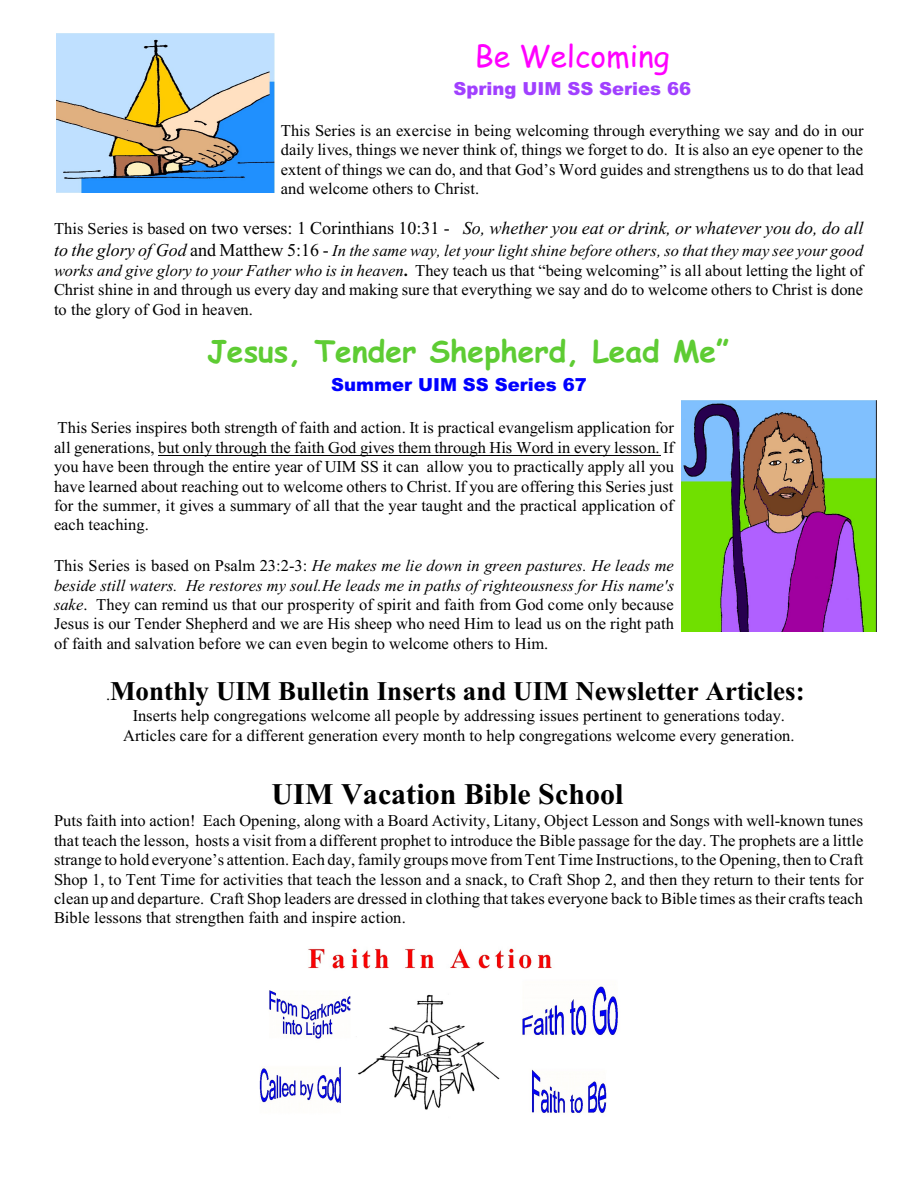
<style>
.page{position:relative;width:918px;height:1188px;background:#fff}
.page>*{position:absolute;margin:0;border:0;box-sizing:border-box;transform-origin:0 0}
.t1{font:700 30px "Comic Sans MS";color:#5ecc33}
.t2{font:700 30px "Times New Roman";color:#000}
.t3{font:30px "Comic Sans MS";color:#f0f}
.t4{font:700 27px "Times New Roman";color:#000}
.t5{font:italic 18px "Times New Roman";color:#000}
.t6{font:900 18px "Arial";color:#a140ff}
.t7{font:900 18px "Arial";color:#00f}
.t8{font:16.5px/19.5px "Times New Roman";color:#000;text-align:justify}
.s1{font-style:normal;font-size:16.5px}
.s2{font-style:normal}
.s3{font-style:italic;font-size:18px}
.s4{font-size:18px}
.s5{font-style:italic}
.s6{font-weight:700}
.s7{font-weight:400;font-size:16.5px}
</style>
<div class="page">
<hr style="left:158px;top:455px;width:502px;height:1px;background:#000">
<img style="left:57px;top:33px;width:217px;height:160px">
<img style="left:681px;top:400px;width:196px;height:231px">
<img style="left:259px;top:948px;width:359px;height:165px">
<h1 class="t3" style="left:475px;top:43px;width:197px">Be Welcoming</h1>
<p class="t6" style="left:454px;top:82px;width:239px">Spring UIM SS Series 66</p>
<p class="t8" style="left:281px;top:122px;width:584px">This Series is an exercise in being welcoming through everything we say and do in our daily lives, things we never think of, things we forget to do. It is also an eye opener to the extent of things we can do, and that God’s Word guides and strengthens us to do that lead and welcome others to Christ.</p>
<p class="t5" style="left:54px;top:222px;width:811px"><span class="s1">This Series is based</span> <span class="s2">on two verses: 1 Corinthians 10:31 -</span> So, whether you eat or drink, or whatever you do, do all</p>
<p class="t8" style="left:54px;top:242px;width:811px"><span class="s3">to the glory of God</span> <span class="s4">and Matthew 5:16 -</span> <span class="s5">In the same way, let your light shine before others, so that they may see your good works and give glory to your Father who is in heaven</span><span class="s6">.</span> They teach us that “being welcoming” is all about letting the light of Christ shine in and through us every day and making sure that everything we say and do to welcome others to Christ is done to the glory of God in heaven.</p>
<h1 class="t1" style="left:207px;top:338px;width:524px">Jesus, Tender Shepherd, Lead Me”</h1>
<p class="t7" style="left:331px;top:378px;width:257px">Summer UIM SS Series 67</p>
<p class="t8" style="left:54px;top:420px;width:622px">This Series inspires both strength of faith and action. It is practical evangelism application for all generations, but only through the faith God gives them through His Word in every lesson. If you have been through the entire year of UIM SS it can allow you to practically apply all you have learned about reaching out to welcome others to Christ. If you are offering this Series just for the summer, it gives a summary of all that the year taught and the practical application of each teaching.</p>
<p class="t8" style="left:54px;top:557px;width:622px">This Series is based on Psalm 23:2-3: <span class="s5">He makes me lie down in green pastures. He leads me beside still waters. He restores my soul.He leads me in paths of righteousness for His name's sake</span>. They can remind us that our prosperity of spirit and faith from God come only because Jesus is our Tender Shepherd and we are His sheep who need Him to lead us on the right path of faith and salvation before we can even begin to welcome others to Him.</p>
<h2 class="t4" style="left:106px;top:682px;width:700px"><span class="s7">.</span>Monthly UIM Bulletin Inserts and UIM Newsletter Articles:</h2>
<p class="t8" style="left:123px;top:708px;width:673px;text-align:center">Inserts help congregations welcome all people by addressing issues pertinent to generations today.<br>Articles care for a different generation every month to help congregations welcome every generation.</p>
<h1 class="t2" style="left:272px;top:784px;width:353px">UIM Vacation Bible School</h1>
<p class="t8" style="left:54px;top:813px;width:811px">Puts faith into action! Each Opening, along with a Board Activity, Litany, Object Lesson and Songs with well-known tunes that teach the lesson, hosts a visit from a different prophet to introduce the Bible passage for the day. The prophets are a little strange to hold everyone’s attention. Each day, family groups move fromTent Time Instructions, to the Opening, then to Craft Shop 1, to Tent Time for activities that teach the lesson and a snack, to Craft Shop 2, and then they return to their tents for clean up and departure. Craft Shop leaders are dressed in clothing that takes everyone back to Bible times as their crafts teach Bible lessons that strengthen faith and inspire action.</p>
</div>
